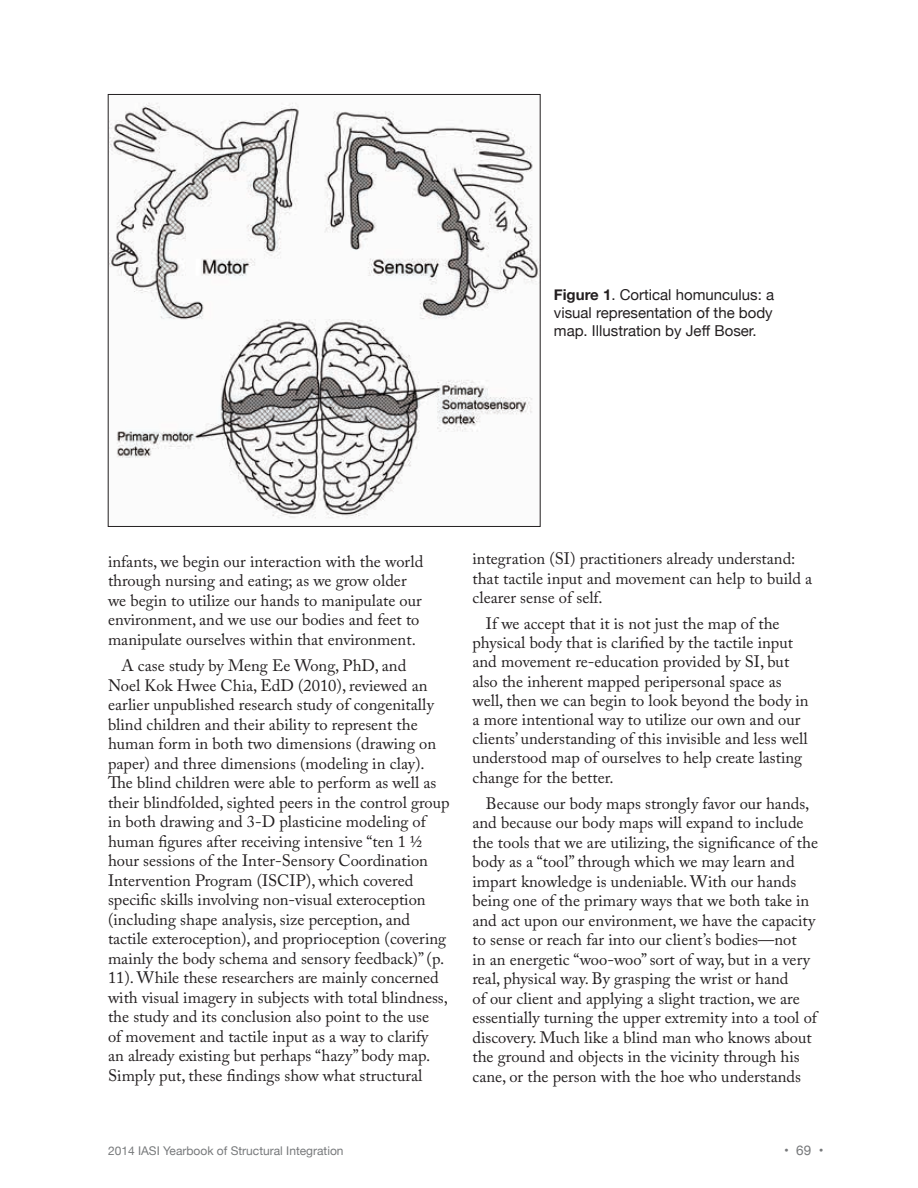
<style>
.page{position:relative;width:918px;height:1188px;background:#fff}
.page>*{position:absolute;margin:0;border:0;box-sizing:border-box;transform-origin:0 0}
.t1{font:16.5px/19.5px "Adobe Caslon Pro";color:#231f20}
.t2{font:15px/18px "Helvetica Neue";color:#231f20;text-align:justify}
.t3{font:13.5px "Helvetica Neue";color:#77797b}
.t4{font:12px "Helvetica Neue";color:#77797b}
.s1{font-weight:700}
</style>
<div class="page">
<img style="left:110px;top:102px;width:428px;height:417px">
<p class="t2" style="left:554px;top:286px;width:222px"><span class="s1">Figure 1</span>. Cortical homunculus: a visual representation of the body map. Illustration by Jeff Boser.</p>
<p class="t1" style="left:108px;top:551px;width:317px">infants, we begin our interaction with the world through nursing and eating; as we grow older we begin to utilize our hands to manipulate our environment, and we use our bodies and feet to manipulate ourselves within that environment.</p>
<p class="t1" style="left:108px;top:656px;width:343px;text-indent:13px">A case study by Meng Ee Wong, PhD, and<br>Noel Kok Hwee Chia, EdD (2010), reviewed an earlier unpublished research study of congenitally blind children and their ability to represent the human form in both two dimensions (drawing on paper) and three dimensions (modeling in clay).<br>The blind children were able to perform as well as their blindfolded, sighted peers in the control group in both drawing and 3-D plasticine modeling of human figures after receiving intensive “ten 1 ½ hour sessions of the Inter-Sensory Coordination Intervention Program (ISCIP), which covered specific skills involving non-visual exteroception (including shape analysis, size perception, and tactile exteroception), and proprioception (covering mainly the body schema and sensory feedback)” (p.<br>11). While these researchers are mainly concerned with visual imagery in subjects with total blindness, the study and its conclusion also point to the use<br>of movement and tactile input as a way to clarify<br>an already existing but perhaps “hazy” body map.<br>Simply put, these findings show what structural</p>
<p class="t1" style="left:473px;top:549px;width:341px">integration (SI) practitioners already understand: that tactile input and movement can help to build a clearer sense of self.</p>
<p class="t1" style="left:473px;top:614px;width:338px;text-indent:13px">If we accept that it is not just the map of the physical body that is clarified by the tactile input and movement re-education provided by SI, but also the inherent mapped peripersonal space as well, then we can begin to look beyond the body in a more intentional way to utilize our own and our clients’ understanding of this invisible and less well understood map of ourselves to help create lasting change for the better.</p>
<p class="t1" style="left:473px;top:793px;width:347px;text-indent:13px">Because our body maps strongly favor our hands, and because our body maps will expand to include the tools that we are utilizing, the significance of the body as a “tool” through which we may learn and impart knowledge is undeniable. With our hands being one of the primary ways that we both take in and act upon our environment, we have the capacity to sense or reach far into our client’s bodies—not<br>in an energetic “woo-woo” sort of way, but in a very real, physical way. By grasping the wrist or hand<br>of our client and applying a slight traction, we are essentially turning the upper extremity into a tool of discovery. Much like a blind man who knows about the ground and objects in the vicinity through his cane, or the person with the hoe who understands</p>
<p class="t4" style="left:108px;top:1143px;width:237px">2014 IASI Yearbook of Structural Integration</p>
<p class="t3" style="left:784px;top:1141px;width:41px">• 69 •</p>
</div>
